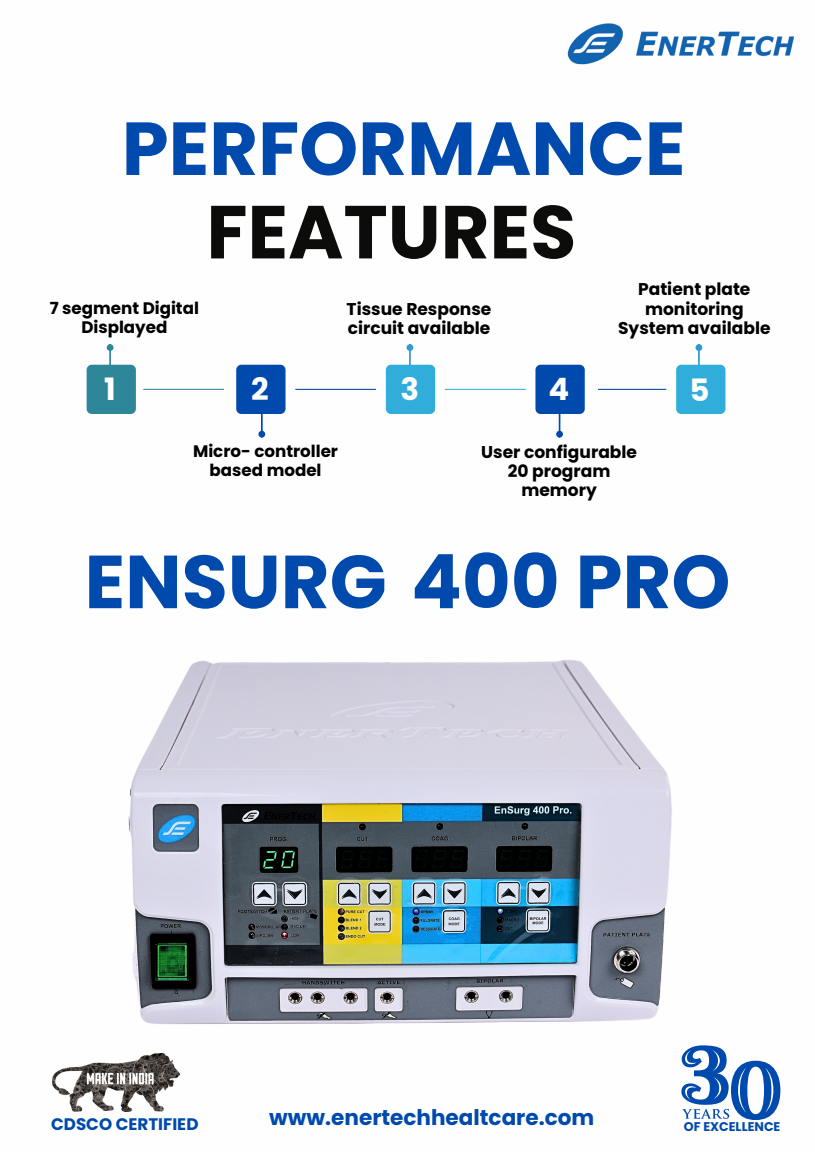
<style>
.page{position:relative;width:815px;height:1152px;background:#fff}
.page>*{position:absolute;margin:0;border:0;box-sizing:border-box;transform-origin:0 0}
.t1{font:700 75px "Poppins";color:#004aad}
.t2{font:700 75px "Poppins";color:#0c0c0b}
.t3{font:700 30.83px "Poppins";color:#fff}
.t4{font:700 21.52px "Poppins";color:#004aad}
.t5{font:700 17.02px/19.4px "Poppins";color:#000;text-align:center}
.t6{font:700 16.73px "Poppins";color:#004aad}
.t7{font:700 16.65px/19px "Poppins";color:#000;text-align:center}
.t8{font:700 12.6px "Poppins";color:#004aad}
</style>
<div class="page">
<img style="left:567px;top:23px;width:228px;height:42px">
<img style="left:52px;top:659px;width:729px;height:462px">
<hr style="left:109px;top:351px;width:2px;height:23px;background:#2e8799">
<div style="left:107px;top:344px;width:6px;height:7px;border:2px solid #2e8799;border-radius:50%"></div>
<hr style="left:409px;top:351px;width:2px;height:23px;background:#2f99d1">
<div style="left:406px;top:344px;width:7px;height:7px;border:2px solid #2f99d1;border-radius:50%"></div>
<div style="left:535px;top:365px;width:49px;height:49px;background:#004aad"></div>
<svg style="left:87px;top:365px;width:137px;height:49px"></svg>
<svg style="left:236px;top:365px;width:140px;height:49px"></svg>
<svg style="left:386px;top:365px;width:139px;height:49px"></svg>
<hr style="left:261px;top:408px;width:2px;height:23px;background:#004aad">
<div style="left:258px;top:431px;width:7px;height:7px;border:2px solid #004aad;border-radius:50%"></div>
<hr style="left:558px;top:408px;width:2px;height:23px;background:#004aad">
<div style="left:556px;top:431px;width:7px;height:7px;border:2px solid #004aad;border-radius:50%"></div>
<div style="left:695px;top:344px;width:7px;height:7px;border:2px solid #2f99d1;border-radius:50%"></div>
<svg style="left:598px;top:388px;width:68px;height:2px"></svg>
<svg style="left:676px;top:345px;width:50px;height:69px"></svg>
<h1 class="t1" style="left:122px;top:96px;width:565px">PERFORMANCE</h1>
<h1 class="t2" style="left:206px;top:180px;width:371px">FEATURES</h1>
<p class="t7" style="left:50px;top:299px;width:151px">7 segment Digital<br>Displayed</p>
<p class="t5" style="left:346px;top:299px;width:146px;text-align:left">Tissue Response circuit available</p>
<p class="t5" style="left:618px;top:280px;width:154px">Patient plate monitoring<br>System available</p>
<h2 class="t3" style="left:104px;top:367px;width:13px">1</h2>
<h2 class="t3" style="left:251px;top:367px;width:19px">2</h2>
<h2 class="t3" style="left:400px;top:368px;width:20px">3</h2>
<h2 class="t3" style="left:689px;top:368px;width:22px">5</h2>
<h2 class="t3" style="left:548px;top:368px;width:22px">4</h2>
<p class="t7" style="left:193px;top:442px;width:146px">Micro- controller based model</p>
<p class="t5" style="left:481px;top:442px;width:157px">User configurable<br>20 program memory</p>
<h1 class="t1" style="left:85px;top:529px;width:647px">ENSURG 400 PRO</h1>
<h1 class="t6" style="left:51px;top:1112px;width:149px">CDSCO CERTIFIED</h1>
<p class="t4" style="left:269px;top:1102px;width:326px">www.enertechhealtcare.com</p>
<h1 class="t8" style="left:683px;top:1118px;width:98px">OF EXCELLENCE</h1>
</div>
